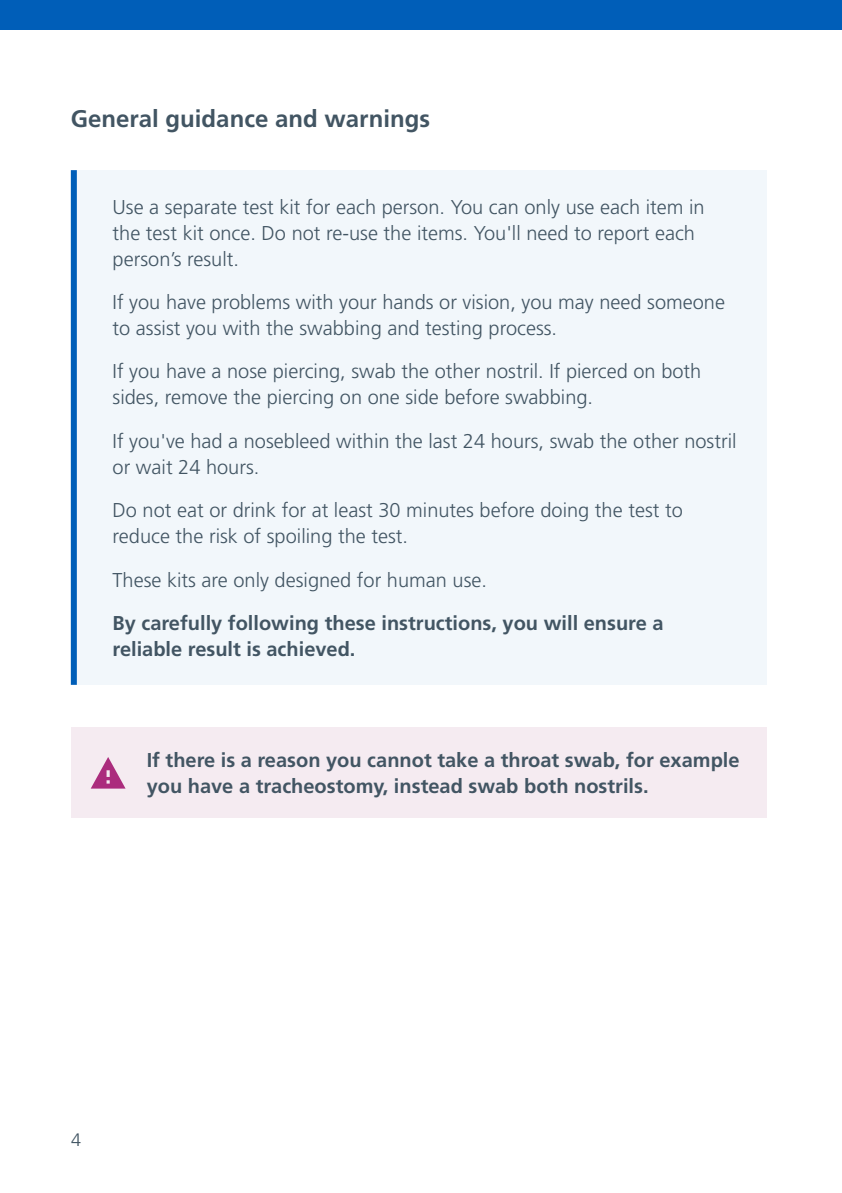
<style>
.page{position:relative;width:842px;height:1193px;background:#fff}
.page>*{position:absolute;margin:0;border:0;box-sizing:border-box;transform-origin:0 0}
.Heading_3__h3{font:700 24px "Frutiger LT Std";color:#425563}
.Paragraph_Black__p{font:300 20px/26px "Frutiger LT Std";color:#425563}
.Paragraph_Bold__p{font:700 20px/26px "Frutiger LT Std";color:#425563}
.Page_number__p{font:300 18px "Frutiger LT Std";color:#425563}
</style>
<div class="page">
<div style="left:71px;top:170px;width:695px;height:514px;background:#f2f7fb"></div>
<div style="left:71px;top:170px;width:6px;height:514px;background:#005eb8"></div>
<div style="left:71px;top:727px;width:695px;height:91px;background:#f5ebf1"></div>
<svg style="left:91px;top:757px;width:34px;height:31px"></svg>
<div style="left:0;top:0;width:841px;height:30px;background:#005eb8"></div>
<p class="Heading_3__h3" style="left:71px;top:104px;width:361px">General guidance and warnings</p>
<p class="Paragraph_Black__p" style="left:113px;top:194px;width:593px">Use a separate test kit for each person. You can only use each item in the test kit once. Do not re-use the items. You'll need to report each person’s result.</p>
<p class="Paragraph_Black__p" style="left:113px;top:289px;width:613px">If you have problems with your hands or vision, you may need someone to assist you with the swabbing and testing process.</p>
<p class="Paragraph_Black__p" style="left:113px;top:358px;width:590px">If you have a nose piercing, swab the other nostril. If pierced on both sides, remove the piercing on one side before swabbing.</p>
<p class="Paragraph_Black__p" style="left:113px;top:428px;width:625px">If you've had a nosebleed within the last 24 hours, swab the other nostril or wait 24 hours.</p>
<p class="Paragraph_Black__p" style="left:113px;top:497px;width:571px">Do not eat or drink for at least 30 minutes before doing the test to reduce the risk of spoiling the test.</p>
<p class="Paragraph_Black__p" style="left:113px;top:567px;width:376px">These kits are only designed for human use.</p>
<h3 class="Paragraph_Bold__p" style="left:113px;top:610px;width:552px">By carefully following these instructions, you will ensure a reliable result is achieved.</h3>
<h3 class="Paragraph_Bold__p" style="left:147px;top:747px;width:594px">If there is a reason you cannot take a throat swab, for example you have a tracheostomy, instead swab both nostrils.</h3>
<p class="Page_number__p" style="left:71px;top:1129px;width:12px">4</p>
</div>
